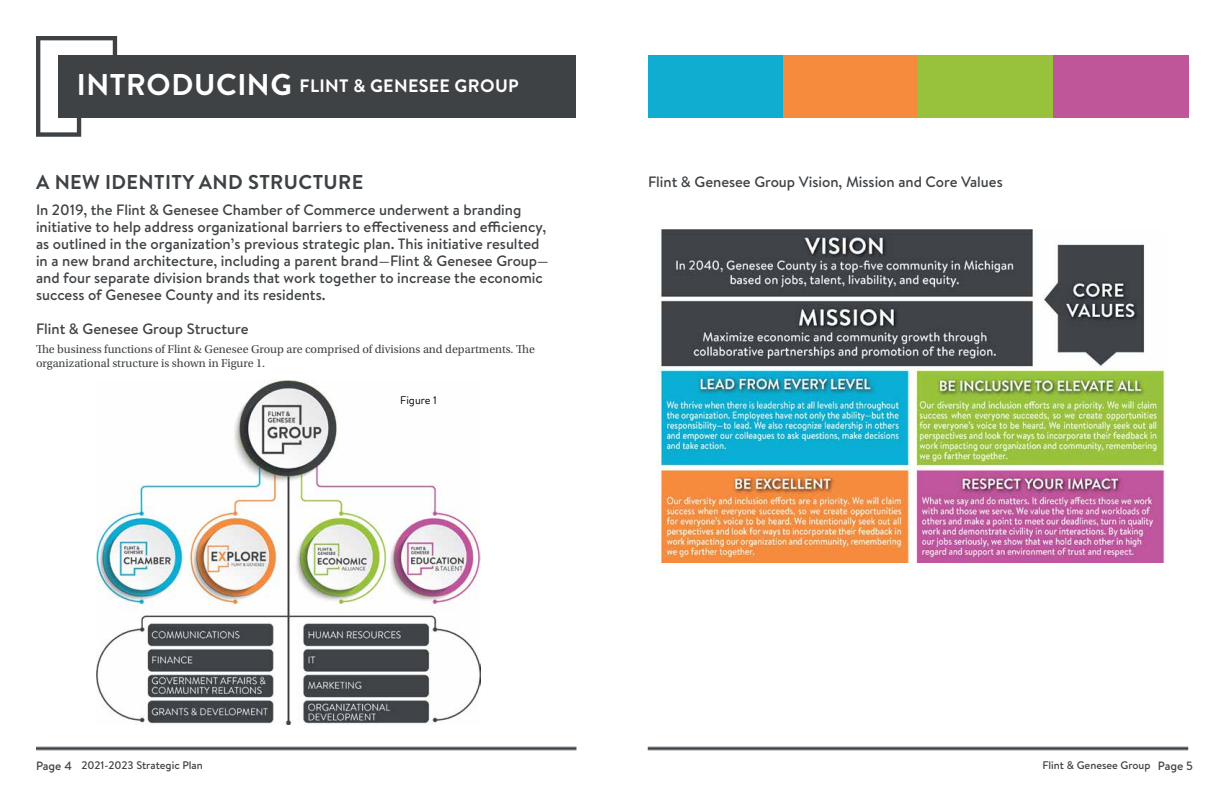
<style>
.page{position:relative;width:1224px;height:792px;background:#fff}
.page>*{position:absolute;margin:0;border:0;box-sizing:border-box;transform-origin:0 0}
.t1{font:700 20px "Brandon Text";letter-spacing:.02em;color:#3e4245}
.t2{font:700 18px "Brandon Text";letter-spacing:.02em;color:#fff}
.t3{font:500 15px/17px "Brandon Text";color:#3e4245}
.t4{font:12px/14px "Utopia Std";color:#3e4245}
.t5{font:500 11px "Brandon Text";color:#3e4245}
.t6{font:11px "Brandon Text";color:#000}
.s1{font-size:30px}
.s2{font-size:12px}
</style>
<div class="page">
<hr style="left:36px;top:747px;width:540px;height:1px;background:#3e4245">
<hr style="left:36px;top:748px;width:540px;height:1px;background:#3e4245">
<hr style="left:36px;top:749px;width:540px;height:1px;background:#3e4245">
<hr style="left:648px;top:747px;width:540px;height:1px;background:#3e4245">
<hr style="left:648px;top:748px;width:540px;height:1px;background:#3e4245">
<hr style="left:648px;top:749px;width:540px;height:1px;background:#3e4245">
<svg style="left:36px;top:36px;width:81px;height:101px"></svg>
<div style="left:58px;top:55px;width:518px;height:63px;background:#3e4245"></div>
<div style="left:648px;top:55px;width:135px;height:63px;background:#11add1"></div>
<div style="left:783px;top:55px;width:135px;height:63px;background:#f68b3d"></div>
<div style="left:918px;top:55px;width:135px;height:63px;background:#98c23c"></div>
<div style="left:1053px;top:55px;width:135px;height:63px;background:#c0569a"></div>
<img style="left:96px;top:380px;width:385px;height:344px">
<img style="left:657px;top:230px;width:508px;height:333px">
<p class="t2" style="left:77px;top:74px;width:444px"><span class="s1">INTRODUCING</span> FLINT &amp; GENESEE GROUP</p>
<h1 class="t1" style="left:36px;top:168px;width:329px">A NEW IDENTITY AND STRUCTURE</h1>
<p class="t3" style="left:36px;top:201px;width:514px">In 2019, the Flint &amp; Genesee Chamber of Commerce underwent a branding initiative to help address organizational barriers to effectiveness and efficiency, as outlined in the organization’s previous strategic plan. This initiative resulted in a new brand architecture, including a parent brand—Flint &amp; Genesee Group— and four separate division brands that work together to increase the economic success of Genesee County and its residents.</p>
<p class="t3" style="left:36px;top:320px;width:214px">Flint &amp; Genesee Group Structure</p>
<p class="t4" style="left:36px;top:342px;width:500px">The business functions of Flint &amp; Genesee Group are comprised of divisions and departments. The organizational structure is shown in Figure 1.</p>
<p class="t6" style="left:400px;top:392px;width:38px">Figure 1</p>
<p class="t3" style="left:648px;top:173px;width:356px">Flint &amp; Genesee Group Vision, Mission and Core Values</p>
<p class="t5" style="left:36px;top:758px;width:168px"><span class="s2">Page 4</span> 2021-2023 Strategic Plan</p>
<p class="t5" style="left:1043px;top:758px;width:152px">Flint &amp; Genesee Group <span class="s2">Page 5</span></p>
</div>
